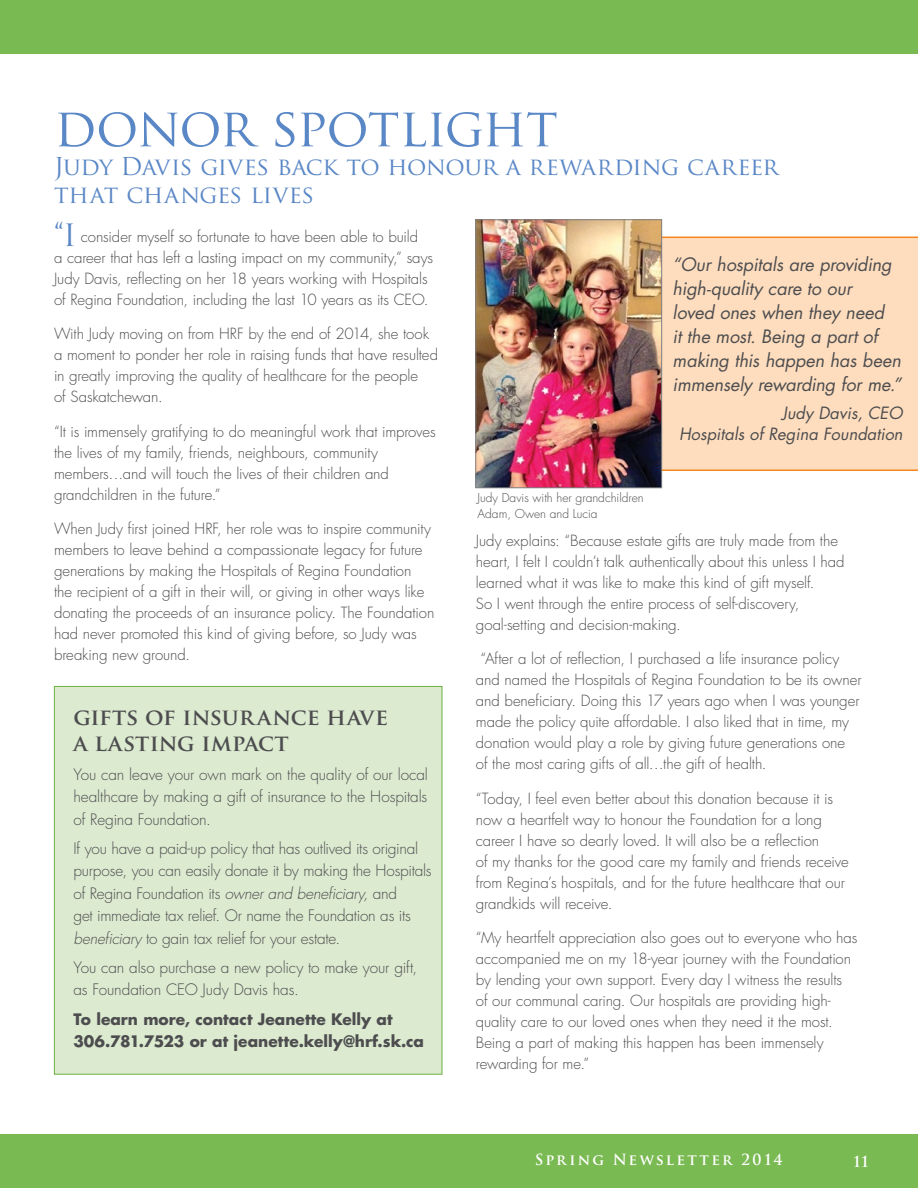
<style>
.page{position:relative;width:918px;height:1188px;background:#fff}
.page>*{position:absolute;margin:0;border:0;box-sizing:border-box;transform-origin:0 0}
.t1{font:52.5px "Trajan Pro";letter-spacing:-.025em;color:#5a87c6}
.t2{font:24px/28.5px "Trajan Pro";letter-spacing:-.015em;color:#5a87c6}
.t3{font:700 22.5px/25.5px "Trajan Pro";color:#4d4d4f}
.t4{font:italic 18px/24px "Futura";letter-spacing:-.005em;color:#4d4d4f}
.t5{font:italic 16.5px/21px "Futura";color:#4d4d4f;text-align:right}
.t6{font:300 15.3px/22.5px "Futura";letter-spacing:-.01em;color:#4d4d4f}
.t7{font:700 15.3px/22.5px "Futura";letter-spacing:-.005em;color:#4d4d4f}
.t8{font:300 15px/21px "Futura";letter-spacing:-.005em;color:#4d4d4f}
.t9{font:700 15px "Trajan Pro";letter-spacing:.13em;color:#fff}
.t10{font:300 12px/16.5px "Futura";color:#4d4d4f}
.s1{font-family:"Trajan Pro";font-weight:400;font-size:30px;color:#5a87c6}
.s2{font-style:italic}
</style>
<div class="page">
<div style="left:0;top:1135px;width:918px;height:53px;background:#7aba52"></div>
<div style="left:0;top:0;width:918px;height:54px;background:#7aba52"></div>
<div style="left:54px;top:686px;width:388px;height:389px;background:#dcead0;border:1px solid #6cb33f"></div>
<div style="left:662px;top:237px;width:256px;height:234px;background:#feddbe"></div>
<img style="left:477px;top:221px;width:183px;height:265px">
<div style="left:475px;top:219px;width:187px;height:269px;border:1px solid #7e8083"></div>
<h1 class="t1" style="left:54px;top:94px;width:505px">donor spotlight</h1>
<h2 class="t2" style="left:54px;top:152px;width:726px">Judy Davis gives back to honour a rewarding career that changes lives</h2>
<p class="t8" style="left:54px;top:226px;width:381px"><span class="s1">“I</span> consider myself so fortunate to have been able to build<br>a career that has left a lasting impact on my community,” says Judy Davis, reflecting on her 18 years working with Hospitals of Regina Foundation, including the last 10 years as its CEO.</p>
<p class="t8" style="left:54px;top:323px;width:386px">With Judy moving on from HRF by the end of 2014, she took a moment to ponder her role in raising funds that have resulted in greatly improving the quality of healthcare for the people<br>of Saskatchewan.</p>
<p class="t8" style="left:54px;top:421px;width:383px">“It is immensely gratifying to do meaningful work that improves the lives of my family, friends, neighbours, community members…and will touch the lives of their children and grandchildren in the future.”</p>
<p class="t8" style="left:54px;top:518px;width:382px">When Judy first joined HRF, her role was to inspire community members to leave behind a compassionate legacy for future generations by making the Hospitals of Regina Foundation<br>the recipient of a gift in their will, or giving in other ways like donating the proceeds of an insurance policy. The Foundation had never promoted this kind of giving before, so Judy was breaking new ground.</p>
<p class="t8" style="left:476px;top:530px;width:370px">Judy explains: “Because estate gifts are truly made from the heart, I felt I couldn’t talk authentically about this unless I had learned what it was like to make this kind of gift myself.<br>So I went through the entire process of self-discovery, goal-setting and decision-making.</p>
<p class="t4" style="left:673px;top:252px;width:230px">“Our hospitals are providing high-quality care to our<br>loved ones when they need<br>it the most. Being a part of making this happen has been immensely rewarding for me.”</p>
<p class="t5" style="left:679px;top:402px;width:225px">Judy Davis, CEO<br>Hospitals of Regina Foundation</p>
<p class="t10" style="left:478px;top:489px;width:168px">Judy Davis with her grandchildren<br>Adam, Owen and Lucia</p>
<p class="t8" style="left:476px;top:648px;width:387px;text-indent:5px">“After a lot of reflection, I purchased a life insurance policy and named the Hospitals of Regina Foundation to be its owner and beneficiary. Doing this 17 years ago when I was younger made the policy quite affordable. I also liked that in time, my donation would play a role by giving future generations one<br>of the most caring gifts of all…the gift of health.</p>
<p class="t8" style="left:476px;top:788px;width:374px">“Today, I feel even better about this donation because it is now a heartfelt way to honour the Foundation for a long career I have so dearly loved. It will also be a reflection<br>of my thanks for the good care my family and friends receive from Regina’s hospitals, and for the future healthcare that our grandkids will receive.</p>
<p class="t8" style="left:476px;top:927px;width:383px">“My heartfelt appreciation also goes out to everyone who has accompanied me on my 18-year journey with the Foundation by lending your own support. Every day I witness the results of our communal caring. Our hospitals are providing high&shy;quality care to our loved ones when they need it the most.<br>Being a part of making this happen has been immensely rewarding for me.”</p>
<h3 class="t3" style="left:73px;top:705px;width:316px">gifts of insurance have a lasting impact</h3>
<p class="t6" style="left:73px;top:763px;width:356px;text-align:justify">You can leave your own mark on the quality of our local healthcare by making a gift of insurance to the Hospitals of Regina Foundation.</p>
<p class="t6" style="left:73px;top:837px;width:360px">If you have a paid-up policy that has outlived its original purpose, you can easily donate it by making the Hospitals of Regina Foundation its <span class="s2">owner and beneficiary,</span> and<br>get immediate tax relief. Or name the Foundation as its <span class="s2">beneficiary</span> to gain tax relief for your estate.</p>
<p class="t6" style="left:73px;top:956px;width:345px">You can also purchase a new policy to make your gift, as Foundation CEO Judy Davis has.</p>
<p class="t7" style="left:73px;top:1007px;width:352px">To learn more, contact Jeanette Kelly at<br>306.781.7523 or at jeanette.kelly@hrf.sk.ca</p>
<p class="t9" style="left:535px;top:1150px;width:249px">Spring Newsletter 2014</p>
<p class="t9" style="left:852px;top:1152px;width:19px">11</p>
</div>
